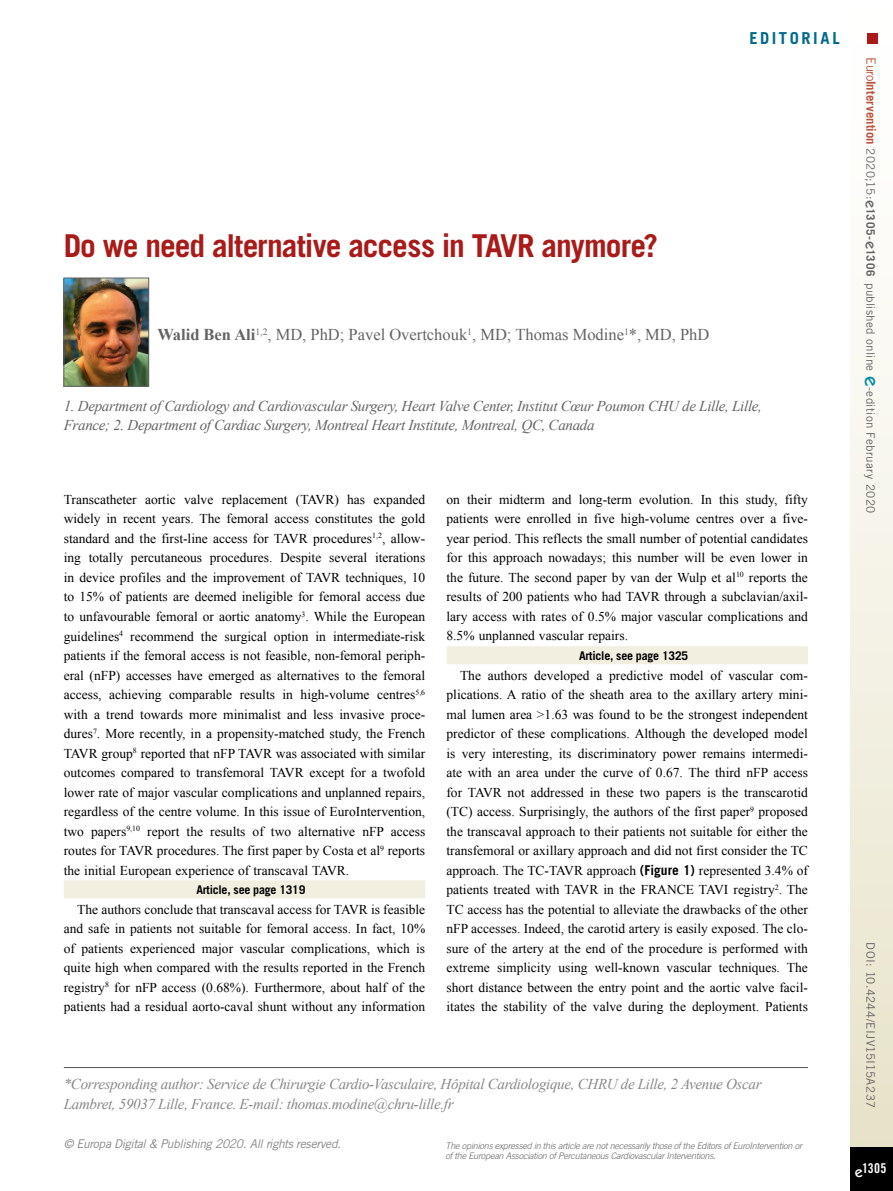
<style>
.page{position:relative;width:893px;height:1191px;background:#fff}
.page>*{position:absolute;margin:0;border:0;box-sizing:border-box;transform-origin:0 0}
.t1{font:700 31.5px "Trade Gothic LT Std";letter-spacing:-.035em;color:#a91b18}
.t2{font:16.5px "Times New Roman";color:#646363}
.t3{font:700 16.5px "Trade Gothic LT Std";letter-spacing:.16em;color:#006b8d}
.t4{font:italic 15px/19.5px "Times New Roman";letter-spacing:-.02em;color:#646363}
.t5{font:italic 15px/19.5px "Times New Roman";letter-spacing:-.02em;color:#878787}
.t6{font:13.5px/19.5px "Times New Roman";color:#000;text-align:justify}
.t7{font:13.5px "Trade Gothic LT Std Bd Cn 20";color:#fff}
.t8{font:italic 12px "Trade Gothic LT Std";letter-spacing:-.03em;color:#878787}
.t9{font:700 12px "Trade Gothic LT Std";letter-spacing:-.02em;color:#000}
.t10{font:11.7px "Trade Gothic LT Std";letter-spacing:.03em;color:#646363}
.t11{font:italic 300 9px/10.5px "Trade Gothic LT Std";letter-spacing:-.02em;color:#646363}
.s1{font-weight:700}
.s2{font-family:"Trade Gothic LT Std";font-weight:700}
.s3{font-size:12.75px;color:#bc533d}
.s4{font-weight:700;font-size:12.75px;color:#bc533d}
.s5{font-family:"ITC Kabel Std";font-weight:500;font-size:15px}
.s6{font-family:"ITC Kabel Std";font-weight:500;font-size:19.5px;color:#008aa8}
</style>
<div class="page">
<div style="left:850px;top:0;width:43px;height:1191px;background:linear-gradient(to bottom,#fff,#e7e2c9)"></div>
<div style="left:850px;top:1147px;width:43px;height:44px;background:#000"></div>
<div style="left:867px;top:34px;width:11px;height:10px;background:#a91b18"></div>
<hr style="left:64px;top:1067px;width:744px;height:1px;background:#575756">
<div style="left:64px;top:880px;width:361px;height:18px;background:#f2efe1"></div>
<div style="left:446px;top:646px;width:362px;height:18px;background:#f2efe1"></div>
<img style="left:66px;top:280px;width:81px;height:104px">
<div style="left:64px;top:278px;width:85px;height:108px;border:1px solid #646363"></div>
<p class="t3" style="left:749px;top:28px;width:92px">EDITORIAL</p>
<h1 class="t1" style="left:64px;top:226px;width:596px">Do we need alternative access in TAVR anymore?</h1>
<p class="t2" style="left:157px;top:323px;width:554px"><span class="s1">Walid Ben Ali</span><sup>1,2</sup>, MD, PhD; Pavel Overtchouk<sup>1</sup>, MD; Thomas Modine<sup>1</sup>*, MD, PhD</p>
<p class="t4" style="left:64px;top:395px;width:700px">1. Department of Cardiology and Cardiovascular Surgery, Heart Valve Center, Institut Cœur Poumon CHU de Lille, Lille,<br>France; 2. Department of Cardiac Surgery, Montreal Heart Institute, Montreal, QC, Canada</p>
<p class="t6" style="left:64px;top:489px;width:363px">Transcatheter aortic valve replacement (TAVR) has expanded widely in recent years. The femoral access constitutes the gold standard and the first-line access for TAVR procedures<sup>1,2</sup>, allow&shy;ing totally percutaneous procedures. Despite several iterations in device profiles and the improvement of TAVR techniques, 10 to 15% of patients are deemed ineligible for femoral access due to unfavourable femoral or aortic anatomy<sup>3</sup>. While the European guidelines<sup>4</sup> recommend the surgical option in intermediate-risk patients if the femoral access is not feasible, non-femoral periph&shy;eral (nFP) accesses have emerged as alternatives to the femoral access, achieving comparable results in high-volume centres<sup>5,6 </sup>with a trend towards more minimalist and less invasive proce&shy;dures<sup>7</sup>. More recently, in a propensity-matched study, the French TAVR group<sup>8</sup> reported that nFP TAVR was associated with similar outcomes compared to transfemoral TAVR except for a twofold lower rate of major vascular complications and unplanned repairs, regardless of the centre volume. In this issue of EuroIntervention, two papers<sup>9,10</sup> report the results of two alternative nFP access routes for TAVR procedures. The first paper by Costa et al<sup>9</sup> reports the initial European experience of transcaval TAVR.</p>
<p class="t9" style="left:196px;top:882px;width:110px">Article, see page 1319</p>
<p class="t6" style="left:64px;top:899px;width:363px;text-indent:14px">The authors conclude that transcaval access for TAVR is feasible and safe in patients not suitable for femoral access. In fact, 10% of patients experienced major vascular complications, which is quite high when compared with the results reported in the French registry<sup>8</sup> for nFP access (0.68%). Furthermore, about half of the patients had a residual aorto-caval shunt without any information</p>
<p class="t6" style="left:446px;top:489px;width:363px">on their midterm and long-term evolution. In this study, fifty patients were enrolled in five high-volume centres over a five&shy;year period. This reflects the small number of potential candidates for this approach nowadays; this number will be even lower in the future. The second paper by van der Wulp et al<sup>10</sup> reports the results of 200 patients who had TAVR through a subclavian/axil&shy;lary access with rates of 0.5% major vascular complications and 8.5% unplanned vascular repairs.</p>
<p class="t9" style="left:579px;top:648px;width:110px">Article, see page 1325</p>
<p class="t6" style="left:446px;top:665px;width:363px;text-indent:14px">The authors developed a predictive model of vascular com&shy;plications. A ratio of the sheath area to the axillary artery mini&shy;mal lumen area &gt;1.63 was found to be the strongest independent predictor of these complications. Although the developed model is very interesting, its discriminatory power remains intermedi&shy;ate with an area under the curve of 0.67. The third nFP access for TAVR not addressed in these two papers is the transcarotid (TC) access. Surprisingly, the authors of the first paper<sup>9</sup> proposed the transcaval approach to their patients not suitable for either the transfemoral or axillary approach and did not first consider the TC approach. The TC-TAVR approach <span class="s2">(Figure 1)</span> represented 3.4% of patients treated with TAVR in the FRANCE TAVI registry<sup>2</sup>. The TC access has the potential to alleviate the drawbacks of the other nFP accesses. Indeed, the carotid artery is easily exposed. The clo&shy;sure of the artery at the end of the procedure is performed with extreme simplicity using well-known vascular techniques. The short distance between the entry point and the aortic valve facil&shy;itates the stability of the valve during the deployment. Patients</p>
<p class="t5" style="left:64px;top:1074px;width:699px">*Corresponding author: Service de Chirurgie Cardio-Vasculaire, Hôpital Cardiologique, CHRU de Lille, 2 Avenue Oscar<br>Lambret, 59037 Lille, France. E-mail: thomas.modine@chru-lille.fr</p>
<p class="t8" style="left:64px;top:1137px;width:279px">© Europa Digital &amp; Publishing 2020. All rights reserved.</p>
<p class="t11" style="left:446px;top:1140px;width:358px">The opinions expressed in this article are not necessarily those of the Editors of EuroIntervention or of the European Association of Percutaneous Cardiovascular Interventions.</p>
<p class="t10" style="left:878px;top:57px;width:457px;rotate:90deg"><span class="s3">Euro</span><span class="s4">Intervention</span> 2020;15:<span class="s5">e</span><span class="s1">1305-</span><span class="s5">e</span><span class="s1">1306</span> published online <span class="s6">e</span>-edition February 2020</p>
<p class="t10" style="left:878px;top:942px;width:167px;rotate:90deg">DOI: 10.4244/EIJV15I15A237</p>
<p class="t7" style="left:855px;top:1160px;width:33px"><span class="s5">e</span>1305</p>
</div>
